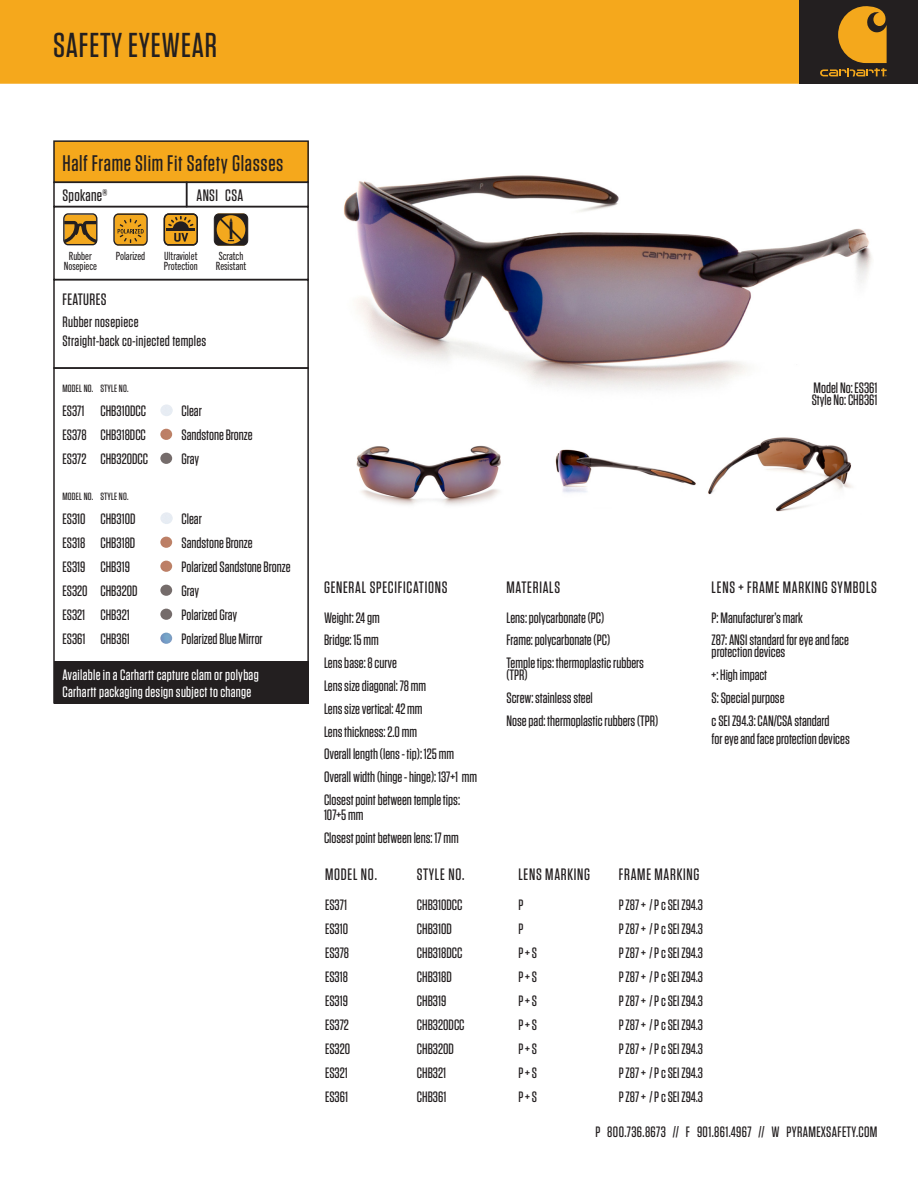
<style>
.page{position:relative;width:918px;height:1188px;background:#fff}
.page>*{position:absolute;margin:0;border:0;box-sizing:border-box;transform-origin:0 0}
.Part_No{font:500 34.5px "Tungsten";letter-spacing:.02em;color:#231f20}
.t1{font:500 22.5px "Tungsten";letter-spacing:.03em;color:#231f20}
.t2{font:500 16.5px "Tungsten";letter-spacing:.045em;color:#231f20}
.t3{font:500 16.5px "Tungsten";letter-spacing:.02em;color:#231f20}
.Part_No-2{font:500 15px/15px "Tungsten";color:#231f20}
.t4{font:500 15px "Tungsten";letter-spacing:.02em;color:#fff}
.Part_No-3{font:500 15px "Tungsten";letter-spacing:.025em;color:#231f20}
.Part_No-4{font:500 15px "Tungsten";letter-spacing:.02em;color:#231f20}
.t5{font:11.4px/9.6px "Trade Gothic Next LT Pro Cm";color:#231f20}
.t6{font:500 10.5px "Tungsten";letter-spacing:.02em;color:#231f20}
</style>
<div class="page">
<img style="left:344px;top:175px;width:528px;height:215px">
<div style="left:0;top:0;width:799px;height:84px;background:#f5a81c"></div>
<div style="left:799px;top:0;width:119px;height:84px;background:#231f20"></div>
<div style="left:54px;top:141px;width:254px;height:41px;background:#f5a81c"></div>
<div style="left:53px;top:140px;width:256px;height:43px;border:2px solid #231f20"></div>
<div style="left:54px;top:662px;width:255px;height:42px;background:#231f20"></div>
<img style="left:555px;top:437px;width:297px;height:75px">
<img style="left:356px;top:445px;width:145px;height:60px">
<svg style="left:160px;top:404px;width:13px;height:12px"></svg>
<svg style="left:160px;top:429px;width:12px;height:11px"></svg>
<svg style="left:160px;top:453px;width:12px;height:11px"></svg>
<svg style="left:160px;top:512px;width:13px;height:12px"></svg>
<svg style="left:160px;top:537px;width:12px;height:11px"></svg>
<svg style="left:160px;top:561px;width:12px;height:11px"></svg>
<svg style="left:160px;top:585px;width:12px;height:11px"></svg>
<svg style="left:160px;top:609px;width:12px;height:11px"></svg>
<svg style="left:160px;top:633px;width:12px;height:11px"></svg>
<div style="left:53px;top:182px;width:134px;height:25px;border:2px solid #231f20"></div>
<div style="left:186px;top:182px;width:123px;height:25px;border:2px solid #231f20"></div>
<div style="left:53px;top:367px;width:256px;height:337px;border:2px solid #231f20"></div>
<div style="left:53px;top:206px;width:256px;height:74px;border:2px solid #231f20"></div>
<div style="left:53px;top:279px;width:256px;height:90px;border:2px solid #231f20"></div>
<svg style="left:164px;top:213px;width:34px;height:33px"></svg>
<svg style="left:214px;top:213px;width:34px;height:33px"></svg>
<svg style="left:113px;top:213px;width:35px;height:33px"></svg>
<svg style="left:63px;top:213px;width:34px;height:32px"></svg>
<svg style="left:820px;top:6px;width:67px;height:71px"></svg>
<p class="Part_No" style="left:53px;top:27px;width:165px">SAFETY EYEWEAR</p>
<p class="t1" style="left:62px;top:151px;width:223px">Half Frame Slim Fit Safety Glasses</p>
<p class="t3" style="left:62px;top:187px;width:46px">Spokane®</p>
<p class="t2" style="left:197px;top:187px;width:48px">ANSI CSA</p>
<p class="t5" style="left:69px;top:250px;width:24px">Rubber</p>
<p class="t5" style="left:116px;top:251px;width:31px">Polarized</p>
<p class="t5" style="left:64px;top:260px;width:35px">Nosepiece</p>
<p class="t5" style="left:164px;top:251px;width:35px">Ultraviolet<br>Protection</p>
<p class="t5" style="left:216px;top:251px;width:32px">Scratch<br>Resistant</p>
<p class="t3" style="left:62px;top:291px;width:46px">FEATURES</p>
<p class="Part_No-4" style="left:62px;top:314px;width:78px">Rubber nosepiece</p>
<p class="Part_No-4" style="left:62px;top:333px;width:145px">Straight-back co-injected temples</p>
<p class="t6" style="left:62px;top:383px;width:32px">MODEL NO.</p>
<p class="t6" style="left:100px;top:383px;width:30px">STYLE NO.</p>
<p class="Part_No-2" style="left:62px;top:404px;width:23px">ES371</p>
<p class="Part_No-2" style="left:100px;top:404px;width:47px">CHB310DCC</p>
<p class="Part_No-2" style="left:182px;top:404px;width:22px">Clear</p>
<p class="Part_No-2" style="left:62px;top:428px;width:26px">ES378</p>
<p class="Part_No-2" style="left:100px;top:428px;width:47px">CHB318DCC</p>
<p class="Part_No-2" style="left:182px;top:428px;width:73px">Sandstone Bronze</p>
<p class="Part_No-2" style="left:62px;top:452px;width:25px">ES372</p>
<p class="Part_No-2" style="left:100px;top:452px;width:49px">CHB320DCC</p>
<p class="Part_No-2" style="left:182px;top:452px;width:19px">Gray</p>
<p class="t6" style="left:62px;top:491px;width:32px">MODEL NO.</p>
<p class="t6" style="left:100px;top:491px;width:30px">STYLE NO.</p>
<p class="Part_No-2" style="left:62px;top:512px;width:25px">ES310</p>
<p class="Part_No-2" style="left:100px;top:512px;width:37px">CHB310D</p>
<p class="Part_No-2" style="left:182px;top:512px;width:22px">Clear</p>
<p class="Part_No-2" style="left:62px;top:536px;width:24px">ES318</p>
<p class="Part_No-2" style="left:100px;top:536px;width:36px">CHB318D</p>
<p class="Part_No-2" style="left:182px;top:536px;width:73px">Sandstone Bronze</p>
<p class="Part_No-2" style="left:62px;top:560px;width:24px">ES319</p>
<p class="Part_No-2" style="left:100px;top:560px;width:31px">CHB319</p>
<p class="Part_No-2" style="left:182px;top:560px;width:111px">Polarized Sandstone Bronze</p>
<p class="Part_No-2" style="left:62px;top:584px;width:27px">ES320</p>
<p class="Part_No-2" style="left:100px;top:584px;width:39px">CHB320D</p>
<p class="Part_No-2" style="left:182px;top:584px;width:19px">Gray</p>
<p class="Part_No-2" style="left:62px;top:608px;width:24px">ES321</p>
<p class="Part_No-2" style="left:100px;top:608px;width:31px">CHB321</p>
<p class="Part_No-2" style="left:182px;top:608px;width:57px">Polarized Gray</p>
<p class="Part_No-2" style="left:62px;top:632px;width:24px">ES361</p>
<p class="Part_No-2" style="left:100px;top:632px;width:31px">CHB361</p>
<p class="Part_No-2" style="left:182px;top:632px;width:83px">Polarized Blue Mirror</p>
<p class="t4" style="left:62px;top:667px;width:198px">Available in a Carhartt capture clam or polybag</p>
<p class="t4" style="left:62px;top:684px;width:190px">Carhartt packaging design subject to change</p>
<p class="Part_No-2" style="left:814px;top:380px;width:65px">Model No: ES361</p>
<p class="Part_No-2" style="left:812px;top:392px;width:67px">Style No: CHB361</p>
<p class="t2" style="left:324px;top:579px;width:125px">GENERAL SPECIFICATIONS</p>
<p class="Part_No-2" style="left:324px;top:610px;width:57px">Weight: 24 gm</p>
<p class="Part_No-2" style="left:324px;top:633px;width:56px">Bridge: 15 mm</p>
<p class="Part_No-2" style="left:324px;top:656px;width:74px">Lens base: 8 curve</p>
<p class="Part_No-2" style="left:324px;top:679px;width:104px">Lens size diagonal: 78 mm</p>
<p class="Part_No-2" style="left:324px;top:701px;width:100px">Lens size vertical: 42 mm</p>
<p class="Part_No-2" style="left:324px;top:724px;width:95px">Lens thickness: 2.0 mm</p>
<p class="Part_No-2" style="left:324px;top:747px;width:132px">Overall length (lens - tip): 125 mm</p>
<p class="Part_No-2" style="left:324px;top:770px;width:155px">Overall width (hinge - hinge): 137+1 mm</p>
<p class="Part_No-2" style="left:324px;top:793px;width:138px">Closest point between temple tips:<br>107+5 mm</p>
<p class="Part_No-2" style="left:324px;top:830px;width:136px">Closest point between lens: 17 mm</p>
<p class="t2" style="left:325px;top:866px;width:53px">MODEL NO.</p>
<p class="t2" style="left:417px;top:866px;width:49px">STYLE NO.</p>
<p class="t2" style="left:518px;top:866px;width:73px">LENS MARKING</p>
<p class="t2" style="left:619px;top:866px;width:82px">FRAME MARKING</p>
<p class="Part_No-2" style="left:325px;top:898px;width:23px">ES371</p>
<p class="Part_No-2" style="left:417px;top:898px;width:47px">CHB310DCC</p>
<p class="Part_No-2" style="left:518px;top:898px;width:6px">P</p>
<p class="Part_No-2" style="left:619px;top:898px;width:86px">P Z87 + / P c SEI Z94.3</p>
<p class="Part_No-2" style="left:325px;top:922px;width:25px">ES310</p>
<p class="Part_No-2" style="left:417px;top:922px;width:37px">CHB310D</p>
<p class="Part_No-2" style="left:518px;top:922px;width:6px">P</p>
<p class="Part_No-2" style="left:619px;top:922px;width:86px">P Z87 + / P c SEI Z94.3</p>
<p class="Part_No-2" style="left:325px;top:946px;width:26px">ES378</p>
<p class="Part_No-2" style="left:417px;top:946px;width:47px">CHB318DCC</p>
<p class="Part_No-2" style="left:518px;top:946px;width:20px">P + S</p>
<p class="Part_No-2" style="left:619px;top:946px;width:86px">P Z87 + / P c SEI Z94.3</p>
<p class="Part_No-2" style="left:325px;top:970px;width:24px">ES318</p>
<p class="Part_No-2" style="left:417px;top:970px;width:36px">CHB318D</p>
<p class="Part_No-2" style="left:518px;top:970px;width:20px">P + S</p>
<p class="Part_No-2" style="left:619px;top:970px;width:86px">P Z87 + / P c SEI Z94.3</p>
<p class="Part_No-2" style="left:325px;top:994px;width:24px">ES319</p>
<p class="Part_No-2" style="left:417px;top:994px;width:31px">CHB319</p>
<p class="Part_No-2" style="left:518px;top:994px;width:20px">P + S</p>
<p class="Part_No-2" style="left:619px;top:994px;width:86px">P Z87 + / P c SEI Z94.3</p>
<p class="Part_No-2" style="left:325px;top:1018px;width:25px">ES372</p>
<p class="Part_No-2" style="left:417px;top:1018px;width:49px">CHB320DCC</p>
<p class="Part_No-2" style="left:518px;top:1018px;width:20px">P + S</p>
<p class="Part_No-2" style="left:619px;top:1018px;width:86px">P Z87 + / P c SEI Z94.3</p>
<p class="Part_No-2" style="left:325px;top:1042px;width:27px">ES320</p>
<p class="Part_No-2" style="left:417px;top:1042px;width:39px">CHB320D</p>
<p class="Part_No-2" style="left:518px;top:1042px;width:20px">P + S</p>
<p class="Part_No-2" style="left:619px;top:1042px;width:86px">P Z87 + / P c SEI Z94.3</p>
<p class="Part_No-2" style="left:325px;top:1066px;width:24px">ES321</p>
<p class="Part_No-2" style="left:417px;top:1066px;width:31px">CHB321</p>
<p class="Part_No-2" style="left:518px;top:1066px;width:20px">P + S</p>
<p class="Part_No-2" style="left:619px;top:1066px;width:86px">P Z87 + / P c SEI Z94.3</p>
<p class="Part_No-2" style="left:325px;top:1090px;width:24px">ES361</p>
<p class="Part_No-2" style="left:417px;top:1090px;width:31px">CHB361</p>
<p class="Part_No-2" style="left:518px;top:1090px;width:20px">P + S</p>
<p class="Part_No-2" style="left:619px;top:1090px;width:86px">P Z87 + / P c SEI Z94.3</p>
<p class="t2" style="left:507px;top:579px;width:55px">MATERIALS</p>
<p class="Part_No-2" style="left:507px;top:610px;width:99px">Lens: polycarbonate (PC)</p>
<p class="Part_No-2" style="left:507px;top:633px;width:105px">Frame: polycarbonate (PC)</p>
<p class="Part_No-2" style="left:507px;top:657px;width:139px;line-height:12px">Temple tips: thermoplastic rubbers (TPR)</p>
<p class="Part_No-2" style="left:507px;top:691px;width:88px">Screw: stainless steel</p>
<p class="Part_No-2" style="left:507px;top:713px;width:153px">Nose pad: thermoplastic rubbers (TPR)</p>
<p class="t2" style="left:712px;top:579px;width:167px">LENS + FRAME MARKING SYMBOLS</p>
<p class="Part_No-2" style="left:712px;top:610px;width:93px">P: Manufacturer’s mark</p>
<p class="Part_No-2" style="left:712px;top:633px;width:139px">Z87: ANSI standard for eye and face</p>
<p class="Part_No-2" style="left:712px;top:645px;width:75px">protection devices</p>
<p class="Part_No-2" style="left:712px;top:668px;width:57px">+: High impact</p>
<p class="Part_No-2" style="left:712px;top:691px;width:74px">S: Special purpose</p>
<p class="Part_No-2" style="left:712px;top:713px;width:119px">c SEI Z94.3: CAN/CSA standard</p>
<p class="Part_No-2" style="left:712px;top:731px;width:140px">for eye and face protection devices</p>
<p class="Part_No-3" style="left:595px;top:1124px;width:284px">P 800.736.8673 // F 901.861.4967 // W PYRAMEXSAFETY.COM</p>
</div>
